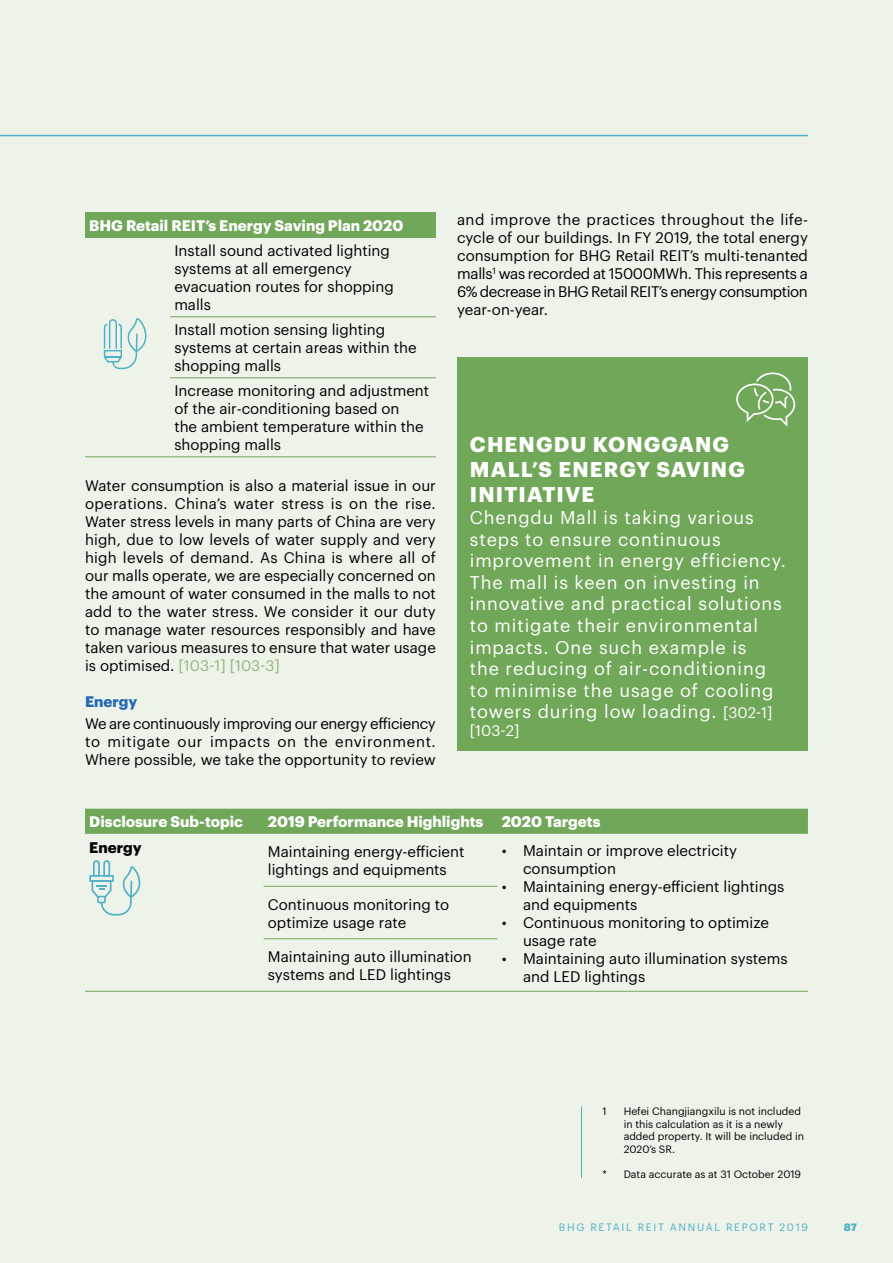
<style>
.page{position:relative;width:893px;height:1263px;background:#eef3ea}
.page>*{position:absolute;margin:0;border:0;box-sizing:border-box;transform-origin:0 0}
.t1{font:700 21px/25.2px "Graphik";letter-spacing:.055em;color:#fff}
.t2{font:18px/21.6px "Graphik";letter-spacing:.05em;color:#fff}
.t3{font:15px/18px "Graphik";color:#000}
.t4{font:700 15px "Graphik";color:#fff}
.t5{font:15px "Graphik";color:#fff}
.t6{font:700 15px "Graphik";color:#000}
.t7{font:700 15px "Graphik";color:#2169b3}
.t8{font:10.5px/12.6px "Graphik";color:#000}
.t9{font:10.5px "Graphik";letter-spacing:.155em;color:#4fb0c6}
.t10{font:900 10.5px "Graphik";color:#4fb0c6}
.s1{color:#90b77d}
.s2{font-size:15px}
</style>
<div class="page">
<div style="left:85px;top:809px;width:723px;height:25px;background:#71a759"></div>
<hr style="left:85px;top:991px;width:179px;height:1px;background:#71a759">
<hr style="left:497px;top:991px;width:311px;height:1px;background:#71a759">
<hr style="left:264px;top:886px;width:233px;height:1px;background:#71a759">
<hr style="left:264px;top:938px;width:233px;height:1px;background:#71a759">
<hr style="left:264px;top:991px;width:233px;height:1px;background:#71a759">
<svg style="left:89px;top:860px;width:52px;height:55px"></svg>
<hr style="left:581px;top:1106px;width:1px;height:72px;background:#4fb0c6">
<div style="left:85px;top:213px;width:351px;height:25px;background:#71a759"></div>
<hr style="left:85px;top:456px;width:85px;height:1px;background:#71a759">
<hr style="left:170px;top:316px;width:266px;height:1px;background:#71a759">
<hr style="left:170px;top:377px;width:266px;height:1px;background:#71a759">
<hr style="left:170px;top:456px;width:266px;height:1px;background:#71a759">
<svg style="left:104px;top:318px;width:43px;height:51px"></svg>
<div style="left:457px;top:358px;width:351px;height:393px;background:#71a759"></div>
<svg style="left:736px;top:372px;width:59px;height:55px"></svg>
<hr style="left:0;top:135px;width:808px;height:1px;background:#4fb0c6">
<p class="t4" style="left:89px;top:214px;width:316px">BHG Retail REIT’s Energy Saving Plan 2020</p>
<p class="t3" style="left:174px;top:241px;width:221px">Install sound activated lighting systems at all emergency evacuation routes for shopping malls</p>
<p class="t3" style="left:174px;top:320px;width:244px">Install motion sensing lighting systems at certain areas within the shopping malls</p>
<p class="t3" style="left:174px;top:381px;width:256px">Increase monitoring and adjustment of the air-conditioning based on<br>the ambient temperature within the shopping malls</p>
<p class="t3" style="left:85px;top:475px;width:352px;text-align:justify">Water consumption is also a material issue in our operations. China’s water stress is on the rise.<br>Water stress levels in many parts of China are very high, due to low levels of water supply and very high levels of demand. As China is where all of our malls operate, we are especially concerned on the amount of water consumed in the malls to not add to the water stress. We consider it our duty to manage water resources responsibly and have taken various measures to ensure that water usage is optimised. <span class="s1">[103-1] [103-3]</span></p>
<p class="t7" style="left:85px;top:690px;width:54px">Energy</p>
<p class="t3" style="left:85px;top:713px;width:352px;text-align:justify">We are continuously improving our energy efficiency to mitigate our impacts on the environment.<br>Where possible, we take the opportunity to review</p>
<p class="t3" style="left:457px;top:209px;width:352px;text-align:justify">and improve the practices throughout the life&shy;cycle of our buildings. In FY 2019, the total energy consumption for BHG Retail REIT’s multi-tenanted malls<sup>1</sup> was recorded at 15000MWh. This represents a 6% decrease in BHG Retail REIT’s energy consumption year-on-year.</p>
<h1 class="t1" style="left:470px;top:430px;width:276px">CHENGDU KONGGANG<br>MALL’S ENERGY SAVING<br>INITIATIVE</h1>
<p class="t2" style="left:470px;top:505px;width:318px">Chengdu Mall is taking various steps to ensure continuous improvement in energy efficiency.<br>The mall is keen on investing in innovative and practical solutions to mitigate their environmental impacts. One such example is<br>the reducing of air-conditioning to minimise the usage of cooling towers during low loading. <span class="s2">[302-1]</span></p>
<p class="t5" style="left:470px;top:720px;width:51px">[103-2]</p>
<p class="t4" style="left:89px;top:810px;width:155px">Disclosure Sub-topic</p>
<p class="t4" style="left:268px;top:810px;width:334px">2019 Performance Highlights 2020 Targets</p>
<p class="t6" style="left:89px;top:835px;width:54px">Energy</p>
<p class="t3" style="left:268px;top:841px;width:198px">Maintaining energy-efficient lightings and equipments</p>
<p class="t3" style="left:523px;top:840px;width:215px;text-indent:-21px">• Maintain or improve electricity consumption</p>
<p class="t3" style="left:523px;top:876px;width:263px;text-indent:-21px">• Maintaining energy-efficient lightings and equipments</p>
<p class="t3" style="left:523px;top:912px;width:247px;text-indent:-21px">• Continuous monitoring to optimize usage rate</p>
<p class="t3" style="left:523px;top:948px;width:266px;text-indent:-21px">• Maintaining auto illumination systems and LED lightings</p>
<p class="t3" style="left:268px;top:894px;width:183px">Continuous monitoring to optimize usage rate</p>
<p class="t3" style="left:268px;top:946px;width:205px">Maintaining auto illumination systems and LED lightings</p>
<p class="t8" style="left:602px;top:1104px;width:6px">1</p>
<p class="t8" style="left:624px;top:1104px;width:182px">Hefei Changjiangxilu is not included in this calculation as it is a newly added property. It will be included in<br>2020’s SR.</p>
<p class="t8" style="left:602px;top:1167px;width:200px">* Data accurate as at 31 October 2019</p>
<p class="t9" style="left:559px;top:1219px;width:250px">BHG RETAIL REIT ANNUAL REPORT 2019</p>
<p class="t10" style="left:844px;top:1218px;width:14px">87</p>
</div>
